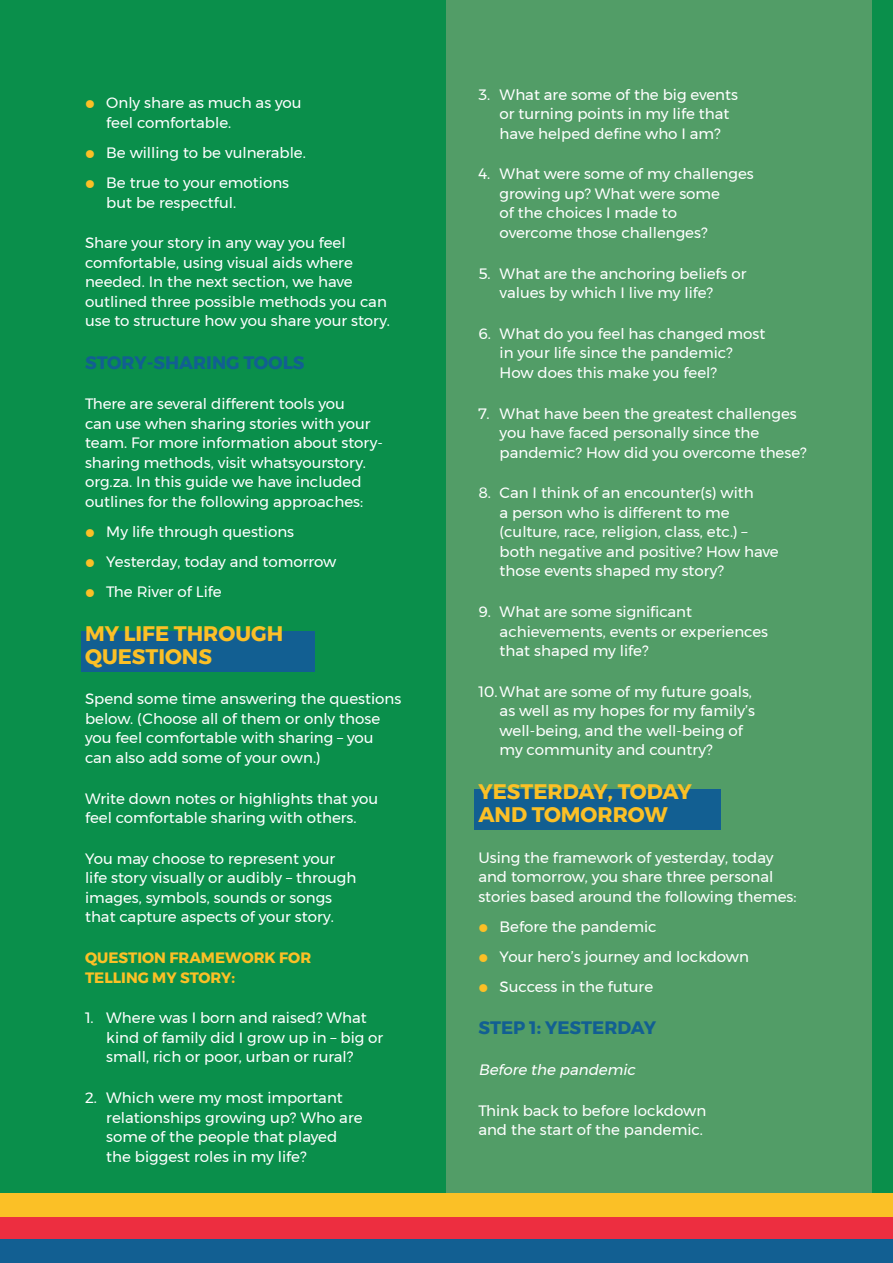
<style>
.page{position:relative;width:893px;height:1263px;background:#0a8f4b}
.page>*{position:absolute;margin:0;border:0;box-sizing:border-box;transform-origin:0 0}
.t1{font:700 21px/22.5px "Montserrat";color:#fbc026}
.t2{font:700 18px "Montserrat";color:#125f92}
.t3{font:15px/19.5px "Montserrat";color:#fff}
.t4{font:700 15px/19.5px "Montserrat";color:#fbc026}
.t5{font:italic 15px "Montserrat";color:#fff}
.s1{font-weight:900;font-size:24px;color:#fbc026}
</style>
<div class="page">
<div style="left:446px;top:0;width:426px;height:1263px;background:#529d67"></div>
<div style="left:0;top:1216px;width:893px;height:23px;background:#ed2e40"></div>
<div style="left:0;top:1239px;width:893px;height:24px;background:#125f92"></div>
<div style="left:0;top:1193px;width:893px;height:23px;background:#fbc026"></div>
<div style="left:474px;top:789px;width:247px;height:40px;background:#125f92"></div>
<div style="left:81px;top:631px;width:234px;height:41px;background:#125f92"></div>
<p class="t3" style="left:106px;top:93px;width:197px;text-indent:-21px"><span class="s1">•</span> Only share as much as you feel comfortable.</p>
<p class="t3" style="left:85px;top:143px;width:222px"><span class="s1">•</span> Be willing to be vulnerable.</p>
<p class="t3" style="left:106px;top:173px;width:184px;text-indent:-21px"><span class="s1">•</span> Be true to your emotions but be respectful.</p>
<p class="t3" style="left:85px;top:233px;width:306px">Share your story in any way you feel comfortable, using visual aids where needed. In the next section, we have outlined three possible methods you can use to structure how you share your story.</p>
<p class="t2" style="left:85px;top:348px;width:221px">STORY-SHARING TOOLS</p>
<p class="t3" style="left:85px;top:394px;width:299px">There are several different tools you<br>can use when sharing stories with your team. For more information about story&shy;sharing methods, visit whatsyourstory. org.za. In this guide we have included outlines for the following approaches:</p>
<p class="t3" style="left:85px;top:522px;width:211px"><span class="s1">•</span> My life through questions</p>
<p class="t3" style="left:85px;top:552px;width:253px"><span class="s1">•</span> Yesterday, today and tomorrow</p>
<p class="t3" style="left:85px;top:582px;width:138px"><span class="s1">•</span> The River of Life</p>
<h1 class="t1" style="left:85px;top:622px;width:200px">MY LIFE THROUGH<br>QUESTIONS</h1>
<p class="t3" style="left:85px;top:689px;width:318px">Spend some time answering the questions below. (Choose all of them or only those you feel comfortable with sharing – you can also add some of your own.)</p>
<p class="t3" style="left:85px;top:788px;width:295px">Write down notes or highlights that you feel comfortable sharing with others.</p>
<p class="t3" style="left:85px;top:848px;width:273px">You may choose to represent your life story visually or audibly – through images, symbols, sounds or songs that capture aspects of your story.</p>
<p class="t4" style="left:85px;top:948px;width:228px">QUESTION FRAMEWORK FOR<br>TELLING MY STORY:</p>
<p class="t3" style="left:106px;top:1008px;width:279px;text-indent:-21px">1. Where was I born and raised? What kind of family did I grow up in – big or small, rich or poor, urban or rural?</p>
<p class="t3" style="left:106px;top:1088px;width:258px;text-indent:-21px">2. Which were my most important relationships growing up? Who are some of the people that played the biggest roles in my life?</p>
<p class="t3" style="left:500px;top:84px;width:240px;text-indent:-21px">3. What are some of the big events or turning points in my life that have helped define who I am?</p>
<p class="t3" style="left:500px;top:164px;width:256px;text-indent:-21px">4. What were some of my challenges growing up? What were some<br>of the choices I made to<br>overcome those challenges?</p>
<p class="t3" style="left:500px;top:263px;width:248px;text-indent:-21px">5. What are the anchoring beliefs or values by which I live my life?</p>
<p class="t3" style="left:500px;top:324px;width:267px;text-indent:-21px">6. What do you feel has changed most in your life since the pandemic?<br>How does this make you feel?</p>
<p class="t3" style="left:500px;top:403px;width:309px;text-indent:-21px">7. What have been the greatest challenges you have faced personally since the pandemic? How did you overcome these?</p>
<p class="t3" style="left:500px;top:483px;width:281px;text-indent:-21px">8. Can I think of an encounter(s) with<br>a person who is different to me (culture, race, religion, class, etc.) – both negative and positive? How have those events shaped my story?</p>
<p class="t3" style="left:500px;top:602px;width:270px;text-indent:-21px">9. What are some significant achievements, events or experiences that shaped my life?</p>
<p class="t3" style="left:500px;top:682px;width:257px;text-indent:-21px">10.What are some of my future goals, as well as my hopes for my family’s well-being, and the well-being of my community and country?</p>
<h1 class="t1" style="left:478px;top:780px;width:215px">YESTERDAY, TODAY<br>AND TOMORROW</h1>
<p class="t3" style="left:478px;top:847px;width:320px">Using the framework of yesterday, today and tomorrow, you share three personal stories based around the following themes:</p>
<p class="t3" style="left:478px;top:916px;width:180px"><span class="s1">•</span> Before the pandemic</p>
<p class="t3" style="left:478px;top:946px;width:272px"><span class="s1">•</span> Your hero’s journey and lockdown</p>
<p class="t3" style="left:478px;top:977px;width:176px"><span class="s1">•</span> Success in the future</p>
<p class="t2" style="left:478px;top:1013px;width:179px">STEP 1: YESTERDAY</p>
<p class="t5" style="left:478px;top:1058px;width:162px">Before the pandemic</p>
<p class="t3" style="left:478px;top:1100px;width:229px">Think back to before lockdown and the start of the pandemic.</p>
</div>
